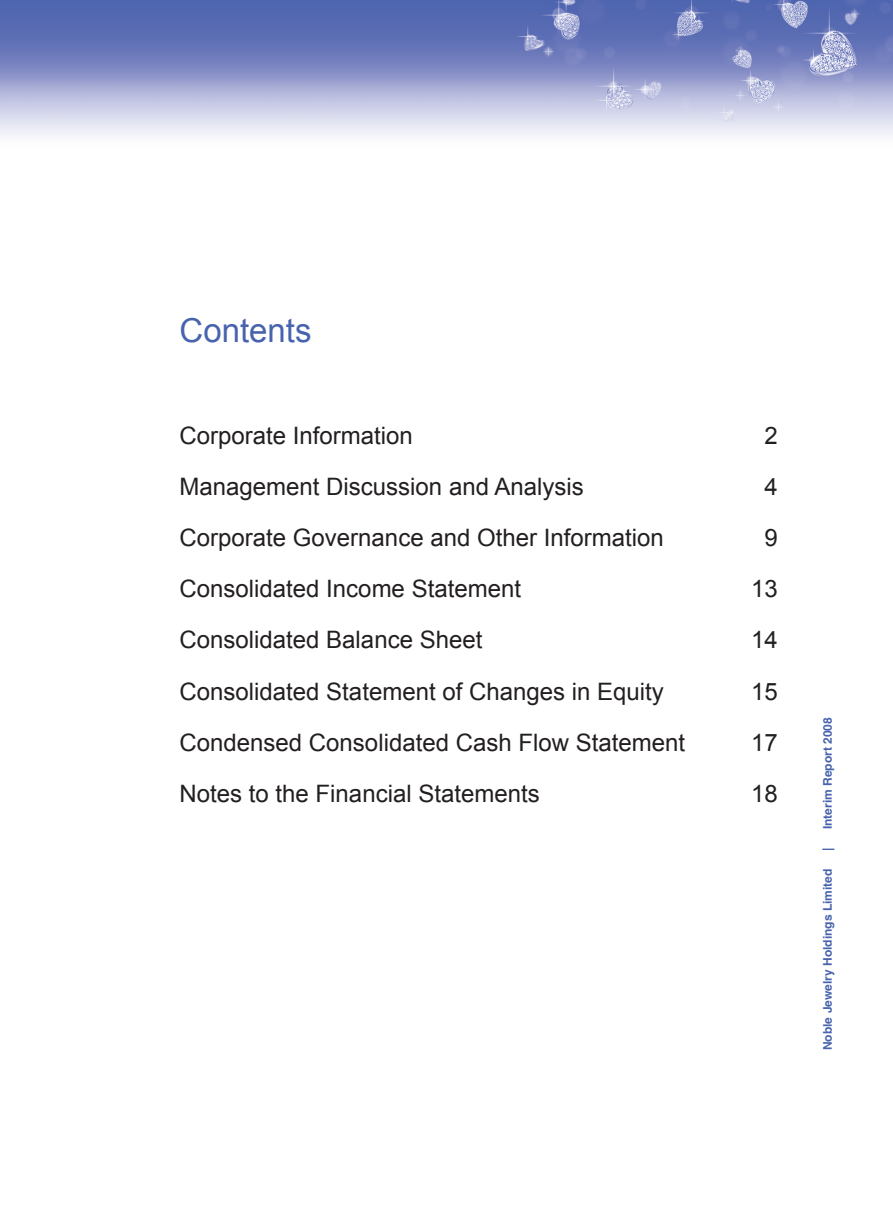
<style>
.page{position:relative;width:893px;height:1212px;background:#fff}
.page>*{position:absolute;margin:0;border:0;box-sizing:border-box;transform-origin:0 0}
.t1{font:33px "Arial";color:#4863ae}
.t2{font:24px "Arial";color:#231f20}
.t3{font:700 12px "Helvetica LT Std";color:#4863ae}
</style>
<div class="page">
<img style="left:0;top:0;width:893px;height:136px">
<h1 class="t1" style="left:180px;top:313px;width:134px">Contents</h1>
<p class="t2" style="left:180px;top:423px;width:235px">Corporate Information</p>
<p class="t2" style="left:765px;top:423px;width:15px">2</p>
<p class="t2" style="left:180px;top:474px;width:406px">Management Discussion and Analysis</p>
<p class="t2" style="left:764px;top:474px;width:15px">4</p>
<p class="t2" style="left:180px;top:525px;width:486px">Corporate Governance and Other Information</p>
<p class="t2" style="left:764px;top:525px;width:15px">9</p>
<p class="t2" style="left:180px;top:576px;width:343px">Consolidated Income Statement</p>
<p class="t2" style="left:751px;top:576px;width:28px">13</p>
<p class="t2" style="left:180px;top:627px;width:304px">Consolidated Balance Sheet</p>
<p class="t2" style="left:751px;top:627px;width:28px">14</p>
<p class="t2" style="left:180px;top:678px;width:486px">Consolidated Statement of Changes in Equity</p>
<p class="t2" style="left:751px;top:678px;width:28px">15</p>
<p class="t2" style="left:180px;top:729px;width:507px">Condensed Consolidated Cash Flow Statement</p>
<p class="t2" style="left:751px;top:729px;width:28px">17</p>
<p class="t2" style="left:180px;top:780px;width:362px">Notes to the Financial Statements</p>
<p class="t2" style="left:751px;top:780px;width:28px">18</p>
<p class="t3" style="left:823px;top:829px;width:114px;rotate:-90deg">Interim Report 2008</p>
<p class="t3" style="left:823px;top:851px;width:5px;rotate:-90deg">|</p>
<p class="t3" style="left:823px;top:1050px;width:183px;rotate:-90deg">Noble Jewelry Holdings Limited</p>
</div>
